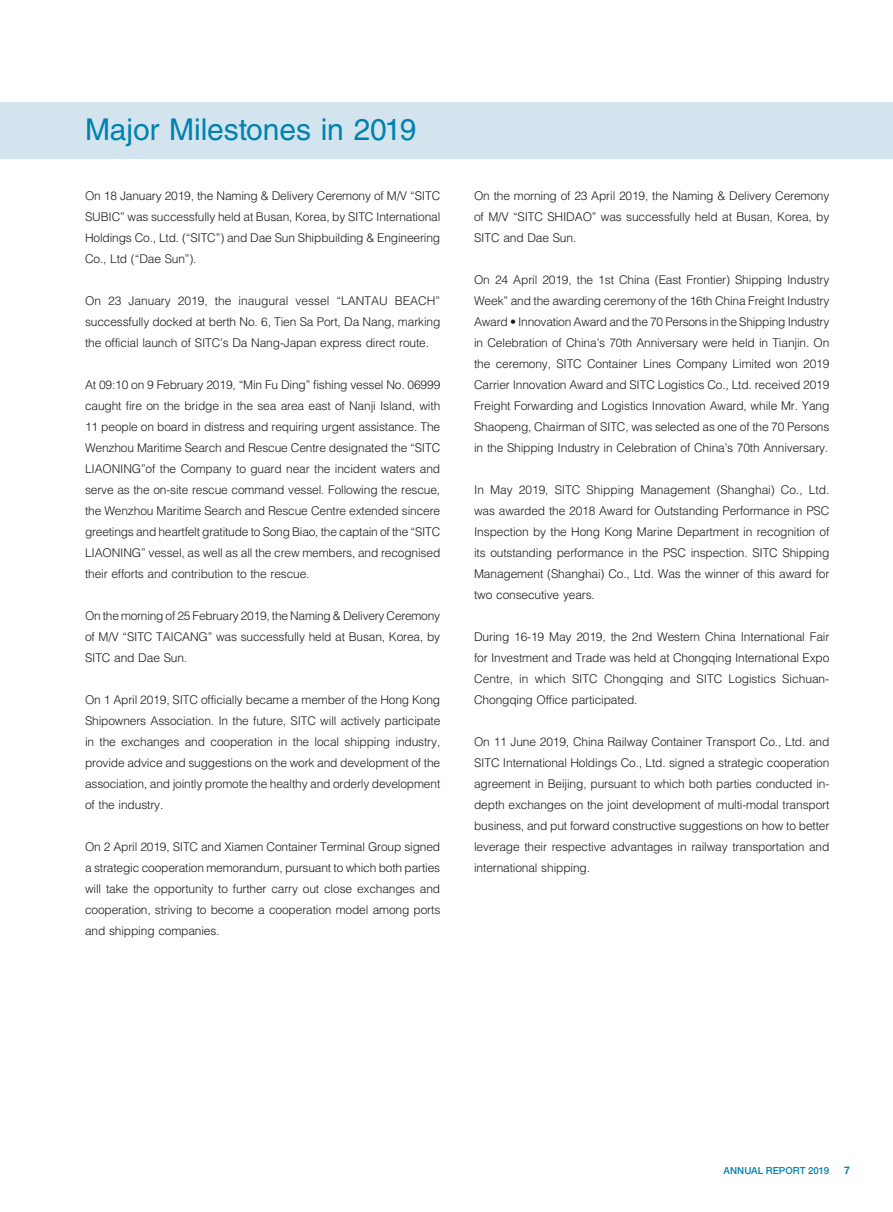
<style>
.page{position:relative;width:893px;height:1212px;background:#fff}
.page>*{position:absolute;margin:0;border:0;box-sizing:border-box;transform-origin:0 0}
.t1{font:30px "Helvetica LT Std";letter-spacing:-.005em;color:#0082af}
.t2{font:300 12px/21px "Helvetica LT Std";letter-spacing:-.015em;color:#1c1c1b;text-align:justify}
.t3{font:700 10.5px "Helvetica Neue LT Std";color:#0082af}
.t4{font:500 9.75px "Helvetica Neue LT Std";letter-spacing:.005em;color:#0082af}
</style>
<div class="page">
<div style="left:0;top:102px;width:893px;height:56px;background:#d4e4ee"></div>
<h1 class="t1" style="left:85px;top:112px;width:333px">Major Milestones in 2019</h1>
<p class="t2" style="left:85px;top:185px;width:357px">On 18 January 2019, the Naming &amp; Delivery Ceremony of M/V “SITC SUBIC” was successfully held at Busan, Korea, by SITC International Holdings Co., Ltd. (“SITC”) and Dae Sun Shipbuilding &amp; Engineering Co., Ltd (“Dae Sun”).</p>
<p class="t2" style="left:85px;top:290px;width:357px">On 23 January 2019, the inaugural vessel “LANTAU BEACH” successfully docked at berth No. 6, Tien Sa Port, Da Nang, marking the official launch of SITC’s Da Nang-Japan express direct route.</p>
<p class="t2" style="left:85px;top:374px;width:357px">At 09:10 on 9 February 2019, “Min Fu Ding” fishing vessel No. 06999 caught fire on the bridge in the sea area east of Nanji Island, with 11 people on board in distress and requiring urgent assistance. The Wenzhou Maritime Search and Rescue Centre designated the “SITC LIAONING”of the Company to guard near the incident waters and serve as the on-site rescue command vessel. Following the rescue, the Wenzhou Maritime Search and Rescue Centre extended sincere greetings and heartfelt gratitude to Song Biao, the captain of the “SITC LIAONING” vessel, as well as all the crew members, and recognised their efforts and contribution to the rescue.</p>
<p class="t2" style="left:85px;top:605px;width:357px">On the morning of 25 February 2019, the Naming &amp; Delivery Ceremony of M/V “SITC TAICANG” was successfully held at Busan, Korea, by SITC and Dae Sun.</p>
<p class="t2" style="left:85px;top:689px;width:357px">On 1 April 2019, SITC officially became a member of the Hong Kong Shipowners Association. In the future, SITC will actively participate in the exchanges and cooperation in the local shipping industry, provide advice and suggestions on the work and development of the association, and jointly promote the healthy and orderly development of the industry.</p>
<p class="t2" style="left:85px;top:836px;width:357px">On 2 April 2019, SITC and Xiamen Container Terminal Group signed a strategic cooperation memorandum, pursuant to which both parties will take the opportunity to further carry out close exchanges and cooperation, striving to become a cooperation model among ports and shipping companies.</p>
<p class="t2" style="left:474px;top:185px;width:357px">On the morning of 23 April 2019, the Naming &amp; Delivery Ceremony of M/V “SITC SHIDAO” was successfully held at Busan, Korea, by SITC and Dae Sun.</p>
<p class="t2" style="left:474px;top:269px;width:357px">On 24 April 2019, the 1st China (East Frontier) Shipping Industry Week” and the awarding ceremony of the 16th China Freight Industry Award • Innovation Award and the 70 Persons in the Shipping Industry in Celebration of China’s 70th Anniversary were held in Tianjin. On the ceremony, SITC Container Lines Company Limited won 2019<br>Carrier Innovation Award and SITC Logistics Co., Ltd. received 2019<br>Freight Forwarding and Logistics Innovation Award, while Mr. Yang Shaopeng, Chairman of SITC, was selected as one of the 70 Persons in the Shipping Industry in Celebration of China’s 70th Anniversary.</p>
<p class="t2" style="left:474px;top:479px;width:357px">In May 2019, SITC Shipping Management (Shanghai) Co., Ltd. was awarded the 2018 Award for Outstanding Performance in PSC Inspection by the Hong Kong Marine Department in recognition of its outstanding performance in the PSC inspection. SITC Shipping Management (Shanghai) Co., Ltd. Was the winner of this award for two consecutive years.</p>
<p class="t2" style="left:474px;top:626px;width:357px">During 16-19 May 2019, the 2nd Western China International Fair for Investment and Trade was held at Chongqing International Expo Centre, in which SITC Chongqing and SITC Logistics Sichuan-Chongqing Office participated.</p>
<p class="t2" style="left:474px;top:731px;width:357px">On 11 June 2019, China Railway Container Transport Co., Ltd. and SITC International Holdings Co., Ltd. signed a strategic cooperation agreement in Beijing, pursuant to which both parties conducted in&shy;depth exchanges on the joint development of multi-modal transport business, and put forward constructive suggestions on how to better leverage their respective advantages in railway transportation and international shipping.</p>
<p class="t4" style="left:724px;top:1164px;width:107px">ANNUAL REPORT 2019</p>
<p class="t3" style="left:844px;top:1163px;width:7px">7</p>
</div>
